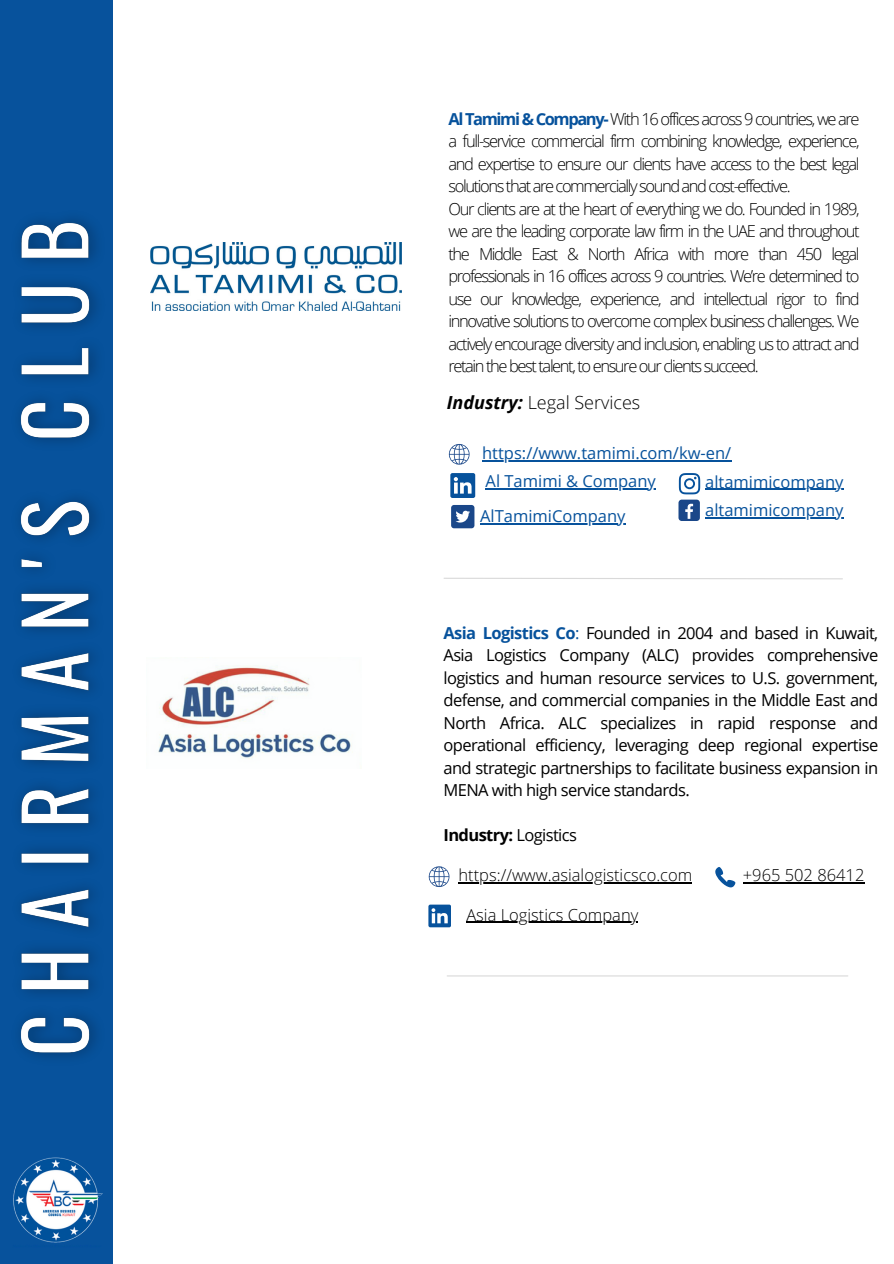
<style>
.page{position:relative;width:894px;height:1264px;background:#fff}
.page>*{position:absolute;margin:0;border:0;box-sizing:border-box;transform-origin:0 0}
.t1{font:300 18px "Open Sans";color:#000}
.t2{font:300 16.5px/22.5px "Open Sans";letter-spacing:-.085em;color:#000;text-align:justify}
.t3{font:16.5px/22.5px "Open Sans";letter-spacing:-.035em;color:#000;text-align:justify}
.t4{font:16.5px "Open Sans";color:#07529c}
.t5{font:300 16.5px "Open Sans";color:#000}
.t6{font:700 16.5px "Open Sans";letter-spacing:-.035em;color:#000}
.s1{font-weight:700;color:#07529c}
.s2{font-weight:700;font-style:italic}
.s3{color:#07529c}
.s4{font-weight:400}
</style>
<div class="page">
<svg style="left:443px;top:577px;width:400px;height:3px"></svg>
<div style="left:0;top:0;width:113px;height:1263px;background:#07529c"></div>
<img style="left:13px;top:1157px;width:90px;height:86px">
<img style="left:150px;top:243px;width:251px;height:67px">
<svg style="left:448px;top:444px;width:22px;height:21px"></svg>
<svg style="left:450px;top:473px;width:25px;height:25px"></svg>
<div style="left:451px;top:505px;width:23px;height:23px;background:#1a4789;border-radius:3px"></div>
<svg style="left:455px;top:510px;width:15px;height:12px"></svg>
<div style="left:678px;top:499px;width:21px;height:22px;background:#1a4789;border-radius:3px"></div>
<svg style="left:685px;top:504px;width:8px;height:15px"></svg>
<hr style="left:485px;top:488px;width:170px;height:1px;background:#07529c">
<hr style="left:482px;top:460px;width:249px;height:1px;background:#07529c">
<svg style="left:678px;top:473px;width:36px;height:21px"></svg>
<hr style="left:714px;top:489px;width:129px;height:1px;background:#07529c">
<hr style="left:480px;top:523px;width:145px;height:1px;background:#07529c">
<hr style="left:705px;top:517px;width:138px;height:1px;background:#07529c">
<img style="left:20px;top:219px;width:77px;height:839px">
<hr style="left:447px;top:975px;width:400px;height:1px;background:#d9d9d9">
<img style="left:158px;top:666px;width:194px;height:93px">
<svg style="left:428px;top:866px;width:21px;height:21px"></svg>
<hr style="left:458px;top:882px;width:234px;height:1px;background:#000">
<svg style="left:715px;top:867px;width:20px;height:20px"></svg>
<hr style="left:742px;top:882px;width:122px;height:1px;background:#000">
<svg style="left:428px;top:904px;width:23px;height:23px"></svg>
<hr style="left:466px;top:921px;width:172px;height:1px;background:#000">
<p class="t2" style="left:448px;top:107px;width:412px"><span class="s1">Al Tamimi &amp; Company-</span> With 16 offices across 9 countries, we are a full-service commercial firm combining knowledge, experience, and expertise to ensure our clients have access to the best legal solutions that are commercially sound and cost-effective.</p>
<p class="t2" style="left:448px;top:197px;width:412px">Our clients are at the heart of everything we do. Founded in 1989, we are the leading corporate law firm in the UAE and throughout the Middle East &amp; North Africa with more than 450 legal professionals in 16 offices across 9 countries. We’re determined to use our knowledge, experience, and intellectual rigor to find innovative solutions to overcome complex business challenges. We actively encourage diversity and inclusion, enabling us to attract and retain the best talent, to ensure our clients succeed.</p>
<p class="t1" style="left:446px;top:390px;width:195px"><span class="s2">Industry:</span> Legal Services</p>
<p class="t4" style="left:482px;top:441px;width:250px">https://www.tamimi.com/kw-en/</p>
<p class="t4" style="left:485px;top:469px;width:172px">Al Tamimi &amp; Company</p>
<p class="t4" style="left:705px;top:470px;width:140px">altamimicompany</p>
<p class="t4" style="left:480px;top:504px;width:147px">AlTamimiCompany</p>
<p class="t4" style="left:705px;top:498px;width:140px">altamimicompany</p>
<p class="t3" style="left:443px;top:621px;width:436px"><span class="s1">Asia Logistics Co</span><span class="s3">:</span> Founded in 2004 and based in Kuwait, Asia Logistics Company (ALC) provides comprehensive logistics and human resource services to U.S. government, defense, and commercial companies in the Middle East and North Africa. ALC specializes in rapid response and operational efficiency, leveraging deep regional expertise and strategic partnerships to facilitate business expansion in MENA with high service standards.</p>
<p class="t6" style="left:443px;top:823px;width:135px">Industry: <span class="s4">Logistics</span></p>
<p class="t5" style="left:458px;top:863px;width:235px">https://www.asialogisticsco.com</p>
<p class="t5" style="left:742px;top:863px;width:123px">+965 502 86412</p>
<p class="t5" style="left:466px;top:903px;width:173px">Asia Logistics Company</p>
</div>
